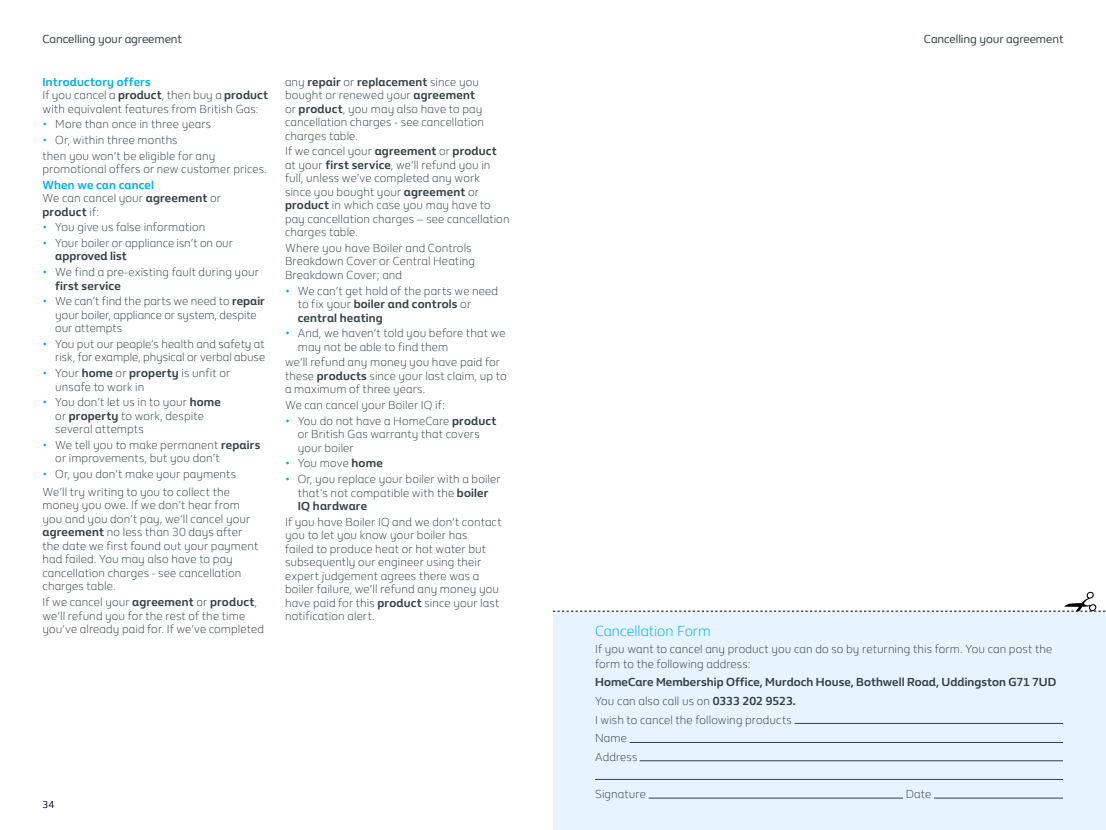
<style>
.page{position:relative;width:1106px;height:830px;background:#fff}
.page>*{position:absolute;margin:0;border:0;box-sizing:border-box;transform-origin:0 0}
.t1{font:300 15px "BG Flame";color:#00b1eb}
.t2{font:300 12px/13.5px "BG Flame";letter-spacing:.01em;color:#354248}
.t3{font:700 12px/18.6px "BG Flame";letter-spacing:.005em;color:#354248}
.t4{font:12px "BG Flame";letter-spacing:-.005em;color:#354248}
.t5{font:10.35px "BG Flame";color:#030022}
.s1{font-weight:700;color:#00b1eb}
.s2{font-weight:700}
.s3{color:#00b1eb}
.s4{font-weight:300}
</style>
<div class="page">
<div style="left:553px;top:611px;width:553px;height:218px;background:#e5f4fe"></div>
<hr style="left:794px;top:722px;width:269px;height:1px;background:#354248">
<hr style="left:629px;top:741px;width:434px;height:1px;background:#354248">
<hr style="left:639px;top:760px;width:424px;height:1px;background:#354248">
<hr style="left:595px;top:778px;width:468px;height:1px;background:#354248">
<hr style="left:648px;top:797px;width:255px;height:1px;background:#354248">
<hr style="left:934px;top:797px;width:129px;height:1px;background:#354248">
<svg style="left:553px;top:591px;width:553px;height:20px"></svg>
<p class="t4" style="left:43px;top:31px;width:141px">Cancelling your agreement</p>
<p class="t4" style="left:923px;top:31px;width:141px">Cancelling your agreement</p>
<p class="t2" style="left:43px;top:74px;width:227px"><span class="s1">Introductory offers<br></span>If you cancel a <span class="s2">product</span>, then buy a <span class="s2">product </span>with equivalent features from British Gas:</p>
<p class="t2" style="left:43px;top:117px;width:170px"><span class="s3">•</span> More than once in three years</p>
<p class="t2" style="left:43px;top:131px;width:174px;line-height:15.6px"><span class="s3">•</span> Or, within three months<br>then you won’t be eligible for any</p>
<p class="t2" style="left:43px;top:162px;width:226px">promotional offers or new customer prices.</p>
<p class="t2" style="left:43px;top:177px;width:180px"><span class="s1">When we can cancel<br></span>We can cancel your <span class="s2">agreement</span> or <span class="s2">product</span> if:</p>
<p class="t2" style="left:43px;top:220px;width:164px"><span class="s3">•</span> You give us false information</p>
<p class="t2" style="left:55px;top:235px;width:179px;text-indent:-13px"><span class="s3">•</span> Your boiler or appliance isn’t on our <span class="s2">approved list</span></p>
<p class="t2" style="left:55px;top:265px;width:205px;text-indent:-13px"><span class="s3">•</span> We find a pre-existing fault during your <span class="s2">first service</span></p>
<p class="t2" style="left:55px;top:294px;width:211px;text-indent:-13px"><span class="s3">•</span> We can’t find the parts we need to <span class="s2">repair </span>your boiler, appliance or system, despite our attempts</p>
<p class="t2" style="left:43px;top:336px;width:224px;text-align:right"><span class="s3">•</span> You put our people’s health and safety at risk, for example, physical or verbal abuse</p>
<p class="t2" style="left:55px;top:365px;width:176px;text-indent:-13px"><span class="s3">•</span> Your <span class="s2">home</span> or <span class="s2">property</span> is unfit or unsafe to work in</p>
<p class="t2" style="left:55px;top:395px;width:167px;text-indent:-13px"><span class="s3">•</span> You don’t let us in to your <span class="s2">home </span>or <span class="s2">property</span> to work, despite several attempts</p>
<p class="t2" style="left:55px;top:437px;width:206px;text-indent:-13px"><span class="s3">•</span> We tell you to make permanent <span class="s2">repairs </span>or improvements, but you don’t</p>
<p class="t2" style="left:43px;top:464px;width:195px;line-height:17.7px"><span class="s3">•</span> Or, you don’t make your payments<br>We’ll try writing to you to collect the</p>
<p class="t2" style="left:43px;top:498px;width:217px">money you owe. If we don’t hear from you and you don’t pay, we’ll cancel your <span class="s2">agreement</span> no less than 30 days after the date we first found out your payment had failed. You may also have to pay cancellation charges - see cancellation charges table.</p>
<p class="t2" style="left:43px;top:594px;width:223px">If we cancel your <span class="s2">agreement</span> or <span class="s2">product</span>, we’ll refund you for the rest of the time you’ve already paid for. If we’ve completed</p>
<p class="t2" style="left:285px;top:74px;width:200px">any <span class="s2">repair</span> or <span class="s2">replacement</span> since you bought or renewed your <span class="s2">agreement </span>or <span class="s2">product</span>, you may also have to pay cancellation charges - see cancellation charges table.</p>
<p class="t2" style="left:285px;top:144px;width:226px">If we cancel your <span class="s2">agreement</span> or <span class="s2">product </span>at your <span class="s2">first service</span>, we’ll refund you in full, unless we’ve completed any work<br>since you bought your <span class="s2">agreement</span> or <span class="s2">product</span> in which case you may have to pay cancellation charges – see cancellation charges table.</p>
<p class="t2" style="left:285px;top:240px;width:192px">Where you have Boiler and Controls<br>Breakdown Cover or Central Heating<br>Breakdown Cover; and</p>
<p class="t2" style="left:298px;top:283px;width:202px;text-indent:-13px"><span class="s3">•</span> We can’t get hold of the parts we need to fix your <span class="s2">boiler and controls</span> or <span class="s2">central heating</span></p>
<p class="t2" style="left:298px;top:326px;width:209px;text-indent:-13px"><span class="s3">•</span> And, we haven’t told you before that we may not be able to find them</p>
<p class="t2" style="left:285px;top:355px;width:223px">we’ll refund any money you have paid for these <span class="s2">products</span> since your last claim, up to a maximum of three years.</p>
<p class="t2" style="left:285px;top:397px;width:161px">We can cancel your Boiler IQ if:</p>
<p class="t2" style="left:298px;top:413px;width:200px;text-indent:-13px"><span class="s3">•</span> You do not have a HomeCare <span class="s2">product </span>or British Gas warranty that covers your boiler</p>
<p class="t2" style="left:285px;top:456px;width:99px"><span class="s3">•</span> You move <span class="s2">home</span></p>
<p class="t2" style="left:298px;top:471px;width:204px;text-indent:-13px"><span class="s3">•</span> Or, you replace your boiler with a boiler that’s not compatible with the <span class="s2">boiler<br>IQ hardware</span></p>
<p class="t2" style="left:285px;top:514px;width:218px">If you have Boiler IQ and we don‘t contact you to let you know your boiler has<br>failed to produce heat or hot water but subsequently our engineer using their expert judgement agrees there was a boiler failure, we’ll refund any money you have paid for this <span class="s2">product</span> since your last notification alert.</p>
<p class="t5" style="left:43px;top:797px;width:13px">34</p>
<p class="t1" style="left:595px;top:620px;width:117px">Cancellation Form</p>
<p class="t2" style="left:595px;top:641px;width:458px;line-height:14.4px">If you want to cancel any product you can do so by returning this form. You can post the form to the following address:</p>
<p class="t3" style="left:595px;top:672px;width:462px">HomeCare Membership Office, Murdoch House, Bothwell Road, Uddingston G71 7UD <span class="s4">You can also call us on</span> 0333 202 9523.<br><span class="s4">I wish to cancel the following products<br>Name<br>Address</span></p>
<p class="t2" style="left:595px;top:786px;width:52px">Signature</p>
<p class="t2" style="left:905px;top:786px;width:27px">Date</p>
</div>
